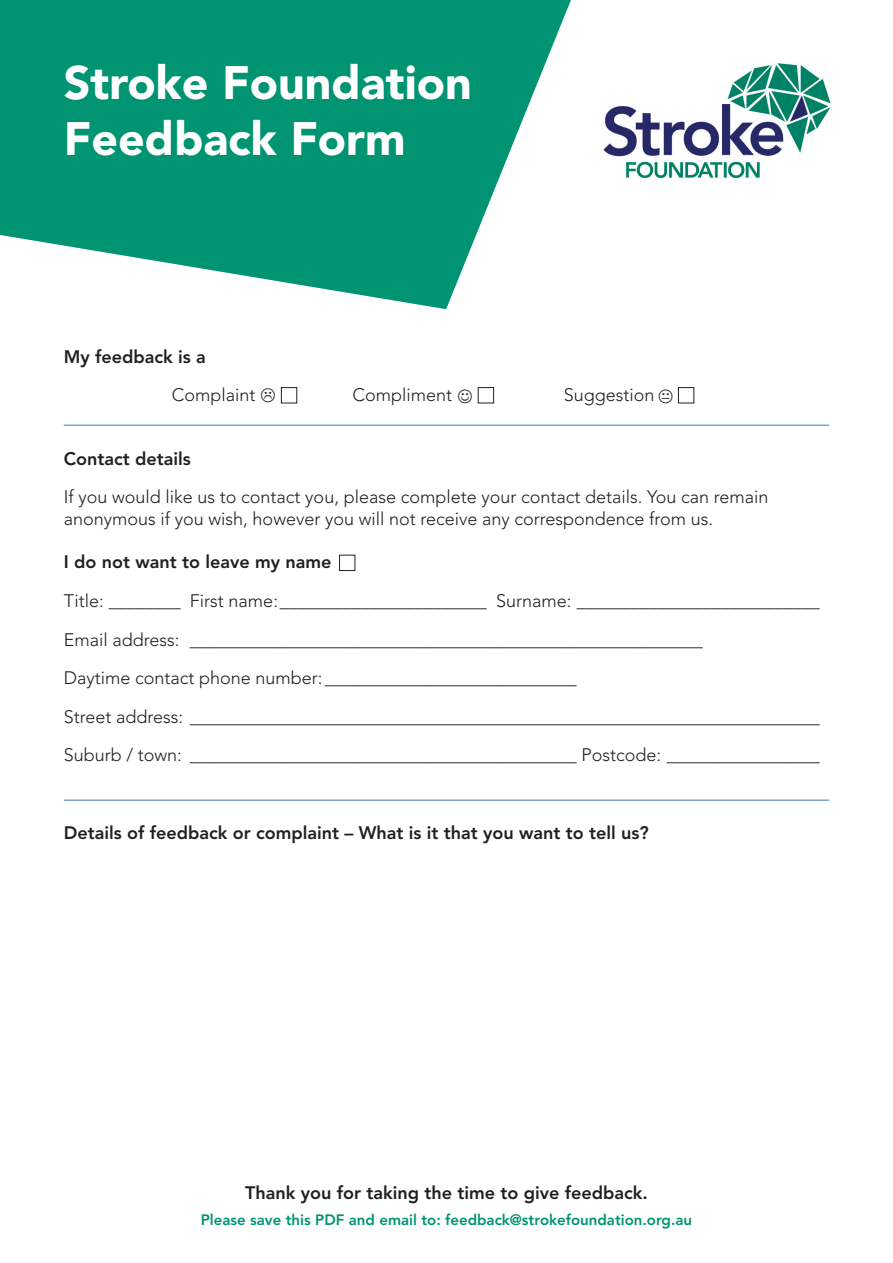
<style>
.page{position:relative;width:893px;height:1263px;background:#fff}
.page>*{position:absolute;margin:0;border:0;box-sizing:border-box;transform-origin:0 0}
.t1{font:900 46.5px/55.8px "Avenir";color:#fff}
.t2{font:300 18px/38.5px "Avenir";color:#231f20}
.t3{font:800 18px "Avenir";color:#231f20}
.t4{font:800 15px "Avenir";color:#009472}
</style>
<div class="page">
<svg style="left:0;top:0;width:571px;height:309px;fill:#009472"></svg>
<img style="left:603px;top:63px;width:228px;height:116px">
<div style="left:478px;top:387px;width:16px;height:16px;border:1px solid #231f20"></div>
<div style="left:678px;top:387px;width:16px;height:16px;border:1px solid #231f20"></div>
<hr style="left:64px;top:424px;width:765px;height:2px;background:#7da3d5">
<hr style="left:64px;top:799px;width:765px;height:2px;background:#7da3d5">
<div style="left:339px;top:555px;width:16px;height:16px;border:1px solid #231f20"></div>
<div style="left:281px;top:387px;width:16px;height:16px;border:1px solid #231f20"></div>
<h1 class="t1" style="left:64px;top:55px;width:410px">Stroke Foundation<br>Feedback Form</h1>
<p class="t3" style="left:64px;top:346px;width:144px">My feedback is a</p>
<p class="t2" style="left:172px;top:376px;width:85px">Complaint</p>
<p class="t2" style="left:352px;top:376px;width:101px">Compliment</p>
<p class="t2" style="left:564px;top:376px;width:92px">Suggestion</p>
<p class="t3" style="left:64px;top:448px;width:129px">Contact details</p>
<p class="t2" style="left:64px;top:486px;width:706px;line-height:21.6px">If you would like us to contact you, please complete your contact details. You can remain anonymous if you wish, however you will not receive any correspondence from us.</p>
<p class="t3" style="left:64px;top:551px;width:269px">I do not want to leave my name</p>
<p class="t2" style="left:64px;top:581px;width:757px">Title: ________ First name:_______________________ Surname: ___________________________ Email address: _________________________________________________________<br>Daytime contact phone number:____________________________<br>Street address: ______________________________________________________________________ Suburb / town: ___________________________________________ Postcode: _________________</p>
<p class="t3" style="left:64px;top:822px;width:586px">Details of feedback or complaint – What is it that you want to tell us?</p>
<p class="t3" style="left:245px;top:1182px;width:404px">Thank you for taking the time to give feedback.</p>
<p class="t4" style="left:201px;top:1210px;width:493px">Please save this PDF and email to: feedback@strokefoundation.org.au</p>
</div>
